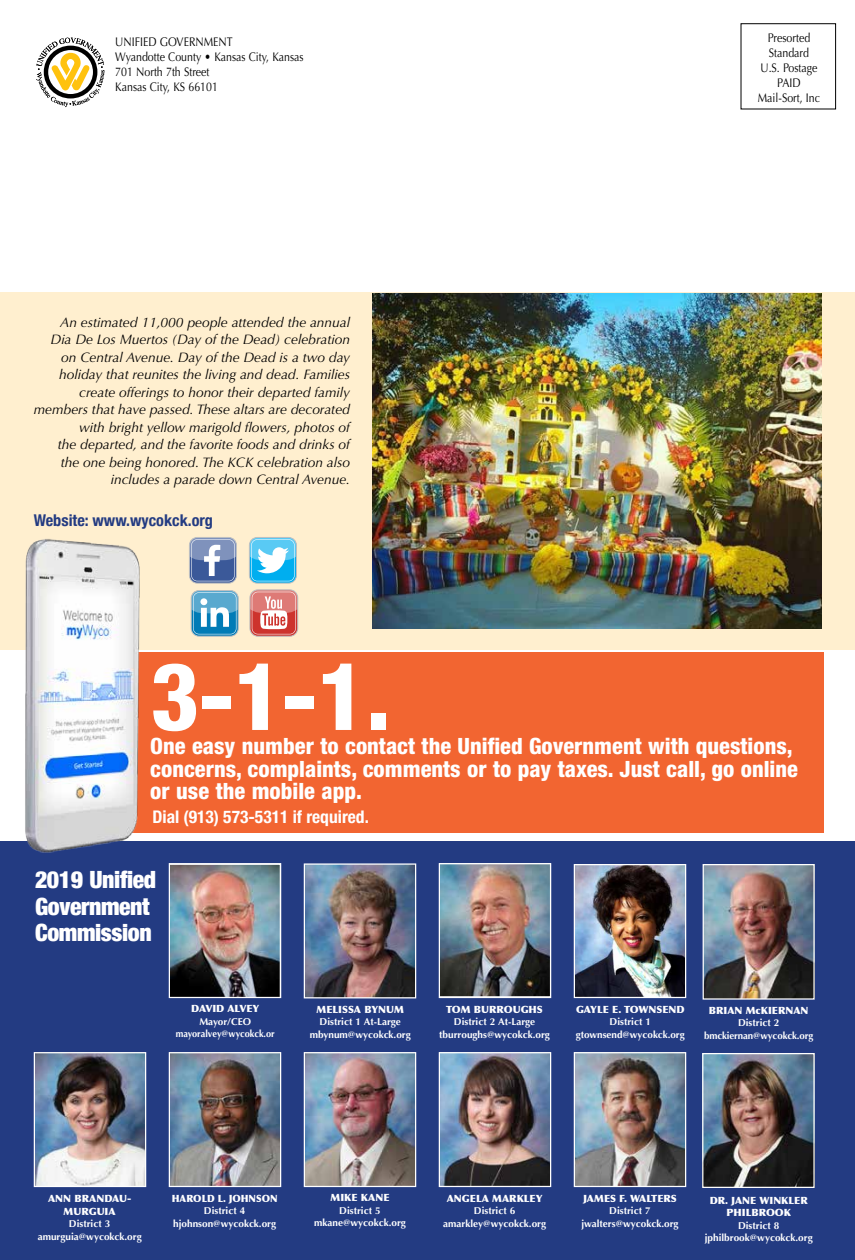
<style>
.page{position:relative;width:855px;height:1260px;background:#fff}
.page>*{position:absolute;margin:0;border:0;box-sizing:border-box;transform-origin:0 0}
.t1{font:800 condensed 93.75px "Helvetica Neue";color:#fff}
.t2{font:900 condensed 23.75px/26.2px "Helvetica Neue";letter-spacing:-.015em;color:#fff}
.t3{font:800 condensed 22.5px/22.5px "Helvetica Neue";color:#fff}
.t4{font:700 condensed 17.5px "Helvetica Neue";color:#fff}
.t5{font:700 condensed 16.25px "Helvetica Neue";color:#233b82}
.t6{font:italic 13.75px/17.5px "Optima";color:#000;text-align:right}
.t7{font:12.5px/15px "Optima";color:#000;scale:.85 1}
.t8{font:700 10px/12.5px "Optima";color:#fff;text-align:center}
.t9{font:900 10px/12.5px "Optima";color:#fff;text-align:center}
.t10{font:900 10px/12.5px "Optima";color:#fff;text-align:center}
.t11{font:700 10px "Optima";color:#fff;scale:.92 1}
.s1{font-style:inherit}
</style>
<div class="page">
<div style="left:0;top:293px;width:855px;height:369px;background:#ffefcf"></div>
<div style="left:741px;top:23px;width:95px;height:86px;border:1px solid #000"></div>
<div style="left:0;top:841px;width:855px;height:419px;background:#233b82"></div>
<img style="left:576px;top:866px;width:108px;height:130px">
<div style="left:574px;top:864px;width:112px;height:134px;border:1px solid #fff"></div>
<img style="left:704px;top:1055px;width:109px;height:131px">
<div style="left:702px;top:1053px;width:113px;height:135px;border:1px solid #fff"></div>
<img style="left:576px;top:1054px;width:108px;height:131px">
<div style="left:574px;top:1052px;width:112px;height:135px;border:1px solid #fff"></div>
<img style="left:171px;top:1054px;width:108px;height:131px">
<div style="left:169px;top:1052px;width:112px;height:135px;border:1px solid #fff"></div>
<img style="left:441px;top:1054px;width:108px;height:131px">
<div style="left:439px;top:1052px;width:112px;height:135px;border:1px solid #fff"></div>
<img style="left:36px;top:1054px;width:108px;height:131px">
<div style="left:34px;top:1052px;width:112px;height:135px;border:1px solid #fff"></div>
<img style="left:171px;top:865px;width:108px;height:131px">
<div style="left:169px;top:863px;width:112px;height:135px;border:1px solid #fff"></div>
<img style="left:441px;top:865px;width:108px;height:131px">
<div style="left:439px;top:863px;width:112px;height:135px;border:1px solid #fff"></div>
<img style="left:705px;top:866px;width:108px;height:132px">
<div style="left:703px;top:864px;width:112px;height:136px;border:1px solid #fff"></div>
<img style="left:306px;top:1054px;width:108px;height:131px">
<div style="left:304px;top:1052px;width:112px;height:135px;border:1px solid #fff"></div>
<svg style="left:36px;top:38px;width:69px;height:69px"></svg>
<div style="left:249px;top:537px;width:48px;height:46px;border:1px solid #bec0c2;border-radius:8px"></div>
<svg style="left:249px;top:537px;width:47px;height:44px;background:#6fcff2"></svg>
<div style="left:189px;top:537px;width:48px;height:46px;border:1px solid #bec0c2;border-radius:8px"></div>
<svg style="left:189px;top:537px;width:48px;height:44px;background:#7d90b9"></svg>
<div style="left:191px;top:590px;width:47px;height:46px;border:1px solid #bec0c2;border-radius:8px"></div>
<svg style="left:191px;top:591px;width:47px;height:43px;background:#65aed1"></svg>
<div style="left:250px;top:590px;width:48px;height:46px;border:1px solid #bec0c2;border-radius:8px"></div>
<svg style="left:250px;top:590px;width:48px;height:44px;background:#df8884"></svg>
<img style="left:306px;top:865px;width:108px;height:131px">
<div style="left:304px;top:863px;width:112px;height:135px;border:1px solid #fff"></div>
<img style="left:372px;top:294px;width:449px;height:334px">
<div style="left:0;top:650px;width:855px;height:191px;background:#fff"></div>
<div style="left:36px;top:652px;width:787px;height:181px;background:#f26531"></div>
<img style="left:25px;top:539px;width:115px;height:314px">
<p class="t7" style="left:115px;top:34px;width:223px">UNIFIED GOVERNMENT<br>Wyandotte County • Kansas City, Kansas<br>701 North 7th Street<br>Kansas City, KS 66101</p>
<p class="t7" style="left:758px;top:30px;width:75px;text-align:center">Presorted<br>Standard<br>U.S. Postage<br>PAID<br>Mail-Sort, Inc</p>
<p class="t7" style="left:799px;top:31px;width:8px">e</p>
<p class="t7" style="left:204px;top:35px;width:13px">M</p>
<p class="t7" style="left:769px;top:46px;width:8px">S</p>
<p class="t7" style="left:154px;top:50px;width:5px">t</p>
<p class="t7" style="left:181px;top:50px;width:8px">u</p>
<p class="t7" style="left:241px;top:50px;width:25px">s C t</p>
<p class="t7" style="left:279px;top:50px;width:8px">a</p>
<p class="t7" style="left:136px;top:65px;width:26px">N t</p>
<p class="t7" style="left:201px;top:65px;width:8px">e</p>
<p class="t7" style="left:809px;top:91px;width:8px">n</p>
<p class="t6" style="left:34px;top:313px;width:318px">An estimated 11,000 people attended the annual<br>Dia De Los Muertos (Day of the Dead) celebration on Central Avenue. Day of the Dead is a two day holiday that reunites the living and dead. Families create offerings to honor their departed family members that have passed. These altars are decorated with bright yellow marigold flowers, photos of<br>the departed, and the favorite foods and drinks of<br>the one being honored. The KCK celebration also includes a parade down Central Avenue.</p>
<h3 class="t5" style="left:34px;top:506px;width:181px">Website: www.wycokck.org</h3>
<h1 class="t1" style="left:153px;top:624px;width:241px">3-1-1.</h1>
<h3 class="t3" style="left:153px;top:724px;width:649px">One easy number to contact the Unified Government with questions, concerns, complaints, comments or to pay taxes. Just call, go online or use the mobile app.</h3>
<h1 class="t1" style="left:150px;top:639px;width:241px">3-1-1.</h1>
<h3 class="t3" style="left:150px;top:735px;width:649px">One easy number to contact the Unified Government with questions, concerns, complaints, comments or to pay taxes. Just call, go online or use the mobile app.</h3>
<h3 class="t4" style="left:152px;top:806px;width:218px">Dial (913) 573-5311 if required.</h3>
<h2 class="t2" style="left:71px;top:865px;width:14px">8</h2>
<h2 class="t2" style="left:35px;top:865px;width:123px">2019 Unified<br>Government<br>Commission</h2>
<p class="t9" style="left:193px;top:1002px;width:66px">DAVID ALVEY</p>
<p class="t8" style="left:173px;top:1014px;width:105px">Mayor/CEO mayoralvey@wycokck.org</p>
<p class="t9" style="left:320px;top:1002px;width:21px">MEL</p>
<p class="t9" style="left:369px;top:1002px;width:33px">YNUM</p>
<p class="t9" style="left:449px;top:1002px;width:93px">TOM BURROUGHS</p>
<p class="t8" style="left:439px;top:1015px;width:112px">District 2 At-Large tburroughs@wycokck.org</p>
<p class="t10" style="left:191px;top:1003px;width:35px">DAVID</p>
<p class="t10" style="left:253px;top:1003px;width:8px">Y</p>
<p class="t11" style="left:176px;top:1028px;width:109px">mayoralvey@wycokck.or</p>
<p class="t9" style="left:193px;top:1003px;width:16px">DA</p>
<p class="t9" style="left:251px;top:1003px;width:8px">Y</p>
<p class="t9" style="left:511px;top:1003px;width:17px">UG</p>
<p class="t10" style="left:317px;top:1003px;width:89px">MELISSA BYNUM</p>
<p class="t8" style="left:310px;top:1016px;width:103px">District 1 At-Large mbynum@wycokck.org</p>
<p class="t10" style="left:446px;top:1003px;width:36px">TOM B</p>
<p class="t10" style="left:504px;top:1003px;width:41px">OUGHS</p>
<p class="t9" style="left:579px;top:1002px;width:104px">GAYLE E. TOWNSEND</p>
<p class="t8" style="left:576px;top:1015px;width:110px">District 1 gtownsend@wycokck.org</p>
<p class="t10" style="left:576px;top:1003px;width:34px">GAYLE</p>
<p class="t10" style="left:662px;top:1003px;width:24px">END</p>
<p class="t9" style="left:617px;top:1003px;width:22px">. O</p>
<p class="t8" style="left:639px;top:1016px;width:5px">t</p>
<p class="t8" style="left:597px;top:1028px;width:7px">n</p>
<p class="t8" style="left:617px;top:1028px;width:7px">d</p>
<p class="t8" style="left:653px;top:1028px;width:6px">k</p>
<p class="t9" style="left:719px;top:1002px;width:93px">BRIAN McKIERNAN</p>
<p class="t8" style="left:711px;top:1015px;width:110px">District 2 bmckiernan@wycokck.org</p>
<p class="t10" style="left:709px;top:1004px;width:101px">BRIAN McKIERNAN</p>
<p class="t8" style="left:704px;top:1017px;width:110px">District 2 bmckiernan@wycokck.org</p>
<p class="t9" style="left:51px;top:1190px;width:79px">ANN BRANDAU-<br>MURGUIA</p>
<p class="t8" style="left:38px;top:1215px;width:106px">District 3 amurguia@wycokck.org</p>
<p class="t10" style="left:48px;top:1192px;width:85px">ANN BRANDAU-<br>MURGUIA</p>
<p class="t8" style="left:38px;top:1218px;width:106px">District 3 amurguia@wycokck.org</p>
<p class="t9" style="left:333px;top:1191px;width:55px">MIKE KANE</p>
<p class="t8" style="left:314px;top:1203px;width:93px">District 5 mkane@wycokck.org</p>
<p class="t9" style="left:171px;top:1191px;width:108px">HAROLD L. JOHNSON</p>
<p class="t8" style="left:173px;top:1204px;width:104px">District 4 hjohnson@wycokck.org</p>
<p class="t9" style="left:451px;top:1191px;width:89px">ANGELA MARKLEY</p>
<p class="t8" style="left:443px;top:1204px;width:104px">District 6 amarkley@wycokck.org</p>
<p class="t9" style="left:179px;top:1192px;width:63px">A OD L<span class="s1">. O</span></p>
<p class="t10" style="left:331px;top:1192px;width:22px">MIK</p>
<p class="t10" style="left:367px;top:1192px;width:24px"><span class="s1">A</span>NE</p>
<p class="t10" style="left:447px;top:1192px;width:44px">ANGELA</p>
<p class="t10" style="left:509px;top:1192px;width:36px"><span class="s1">R</span>KLEY</p>
<p class="t8" style="left:347px;top:1204px;width:15px">i r</p>
<p class="t8" style="left:375px;top:1204px;width:7px">5</p>
<p class="t8" style="left:343px;top:1217px;width:9px">@</p>
<p class="t8" style="left:397px;top:1217px;width:5px">r</p>
<p class="t8" style="left:443px;top:1217px;width:6px">a</p>
<p class="t8" style="left:473px;top:1217px;width:19px">e @</p>
<p class="t8" style="left:519px;top:1217px;width:6px">c</p>
<p class="t8" style="left:537px;top:1217px;width:10px">rg</p>
<p class="t8" style="left:173px;top:1217px;width:21px">h h</p>
<p class="t8" style="left:213px;top:1217px;width:9px">@</p>
<p class="t8" style="left:249px;top:1217px;width:6px">c</p>
<p class="t8" style="left:267px;top:1217px;width:10px">rg</p>
<p class="t9" style="left:586px;top:1191px;width:90px">JAMES F. WALTERS</p>
<p class="t8" style="left:581px;top:1204px;width:99px">District 7 jwalters@wycokck.org</p>
<p class="t10" style="left:583px;top:1192px;width:22px">JAM</p>
<p class="t10" style="left:657px;top:1192px;width:22px"><span class="s1">E</span>RS</p>
<p class="t9" style="left:618px;top:1192px;width:6px">F</p>
<p class="t8" style="left:617px;top:1205px;width:15px">i r</p>
<p class="t8" style="left:645px;top:1205px;width:7px">7</p>
<p class="t8" style="left:623px;top:1217px;width:9px">w</p>
<p class="t9" style="left:720px;top:1191px;width:92px">DR. JANE WINKLER<br>PHILBROOK</p>
<p class="t8" style="left:711px;top:1216px;width:109px">District 8 jphilbrook@wycokck.org</p>
<p class="t10" style="left:710px;top:1194px;width:100px">DR. JANE WINKLER<br>PHILBROOK</p>
<p class="t8" style="left:705px;top:1219px;width:109px">District 8 jphilbrook@wycokck.org</p>
</div>
